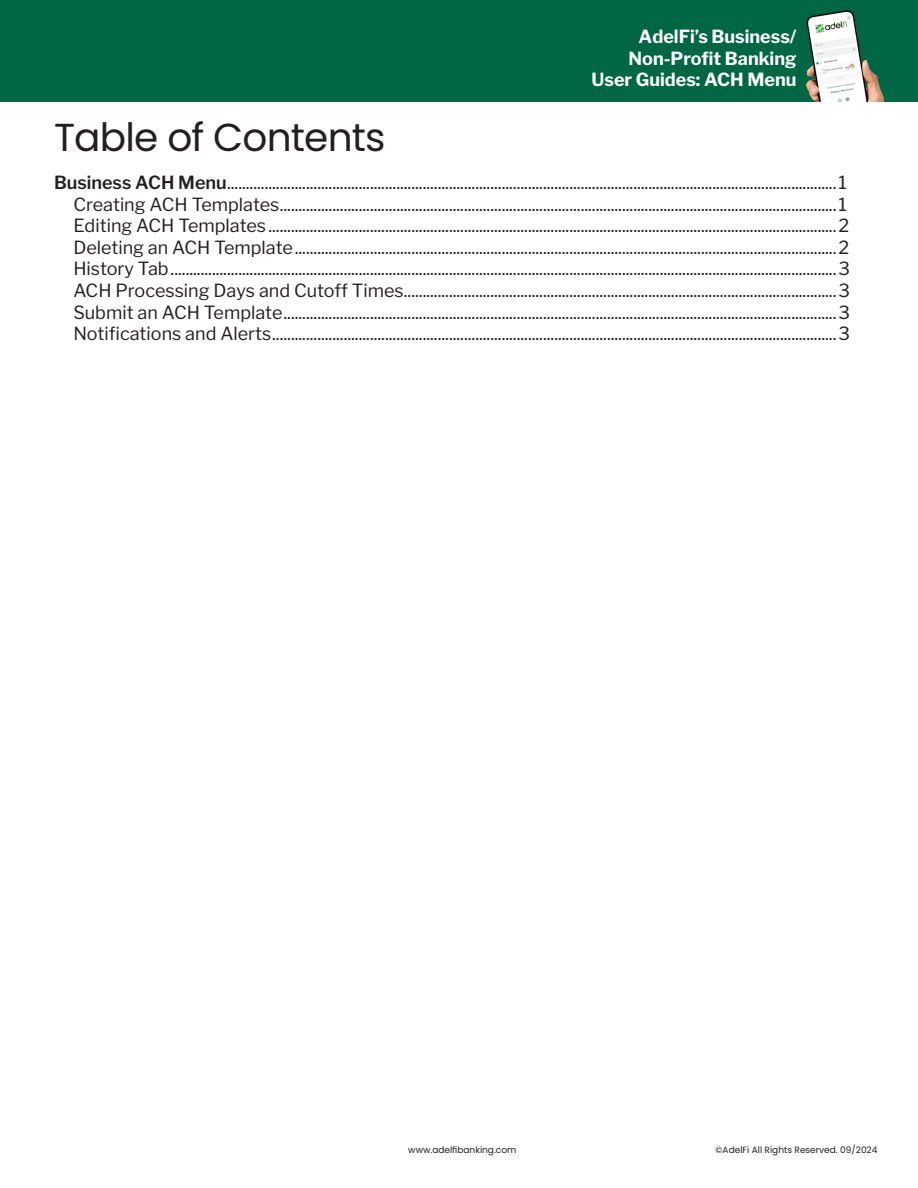
<style>
.page{position:relative;width:918px;height:1188px;background:#fff}
.page>*{position:absolute;margin:0;border:0;box-sizing:border-box;transform-origin:0 0}
.t1{font:39px "Poppins";letter-spacing:-.02em;color:#231f20}
.t2{font:18px "Libre Franklin";color:#231f20}
.t3{font:700 18px/21.6px "Libre Franklin";color:#fff;text-align:right}
.t4{font:9px "Poppins";color:#231f20}
.s1{font-weight:600}
</style>
<div class="page">
<div style="left:0;top:0;width:918px;height:101px;background:#064"></div>
<img style="left:807px;top:11px;width:77px;height:90px">
<p class="t3" style="left:592px;top:26px;width:206px">AdelFi’s Business/<br>Non-Profit Banking<br>User Guides: ACH Menu</p>
<p class="t1" style="left:54px;top:115px;width:333px">Table of Contents</p>
<p class="t2" style="left:54px;top:172px;width:794px"><span class="s1">Business ACH Menu</span>..................................................................................................................................................................1</p>
<p class="t2" style="left:73px;top:193px;width:775px">Creating ACH Templates....................................................................................................................................................1</p>
<p class="t2" style="left:73px;top:215px;width:777px">Editing ACH Templates.......................................................................................................................................................2</p>
<p class="t2" style="left:73px;top:236px;width:777px">Deleting an ACH Template................................................................................................................................................2</p>
<p class="t2" style="left:73px;top:258px;width:778px">History Tab.................................................................................................................................................................................3</p>
<p class="t2" style="left:73px;top:280px;width:778px">ACH Processing Days and Cutoff Times...................................................................................................................3</p>
<p class="t2" style="left:73px;top:301px;width:778px">Submit an ACH Template...................................................................................................................................................3</p>
<p class="t2" style="left:73px;top:323px;width:778px">Notifications and Alerts......................................................................................................................................................3</p>
<p class="t4" style="left:408px;top:1145px;width:110px">www.adelfibanking.com</p>
<p class="t4" style="left:716px;top:1145px;width:163px">©AdelFi All Rights Reserved. 09/2024</p>
</div>
